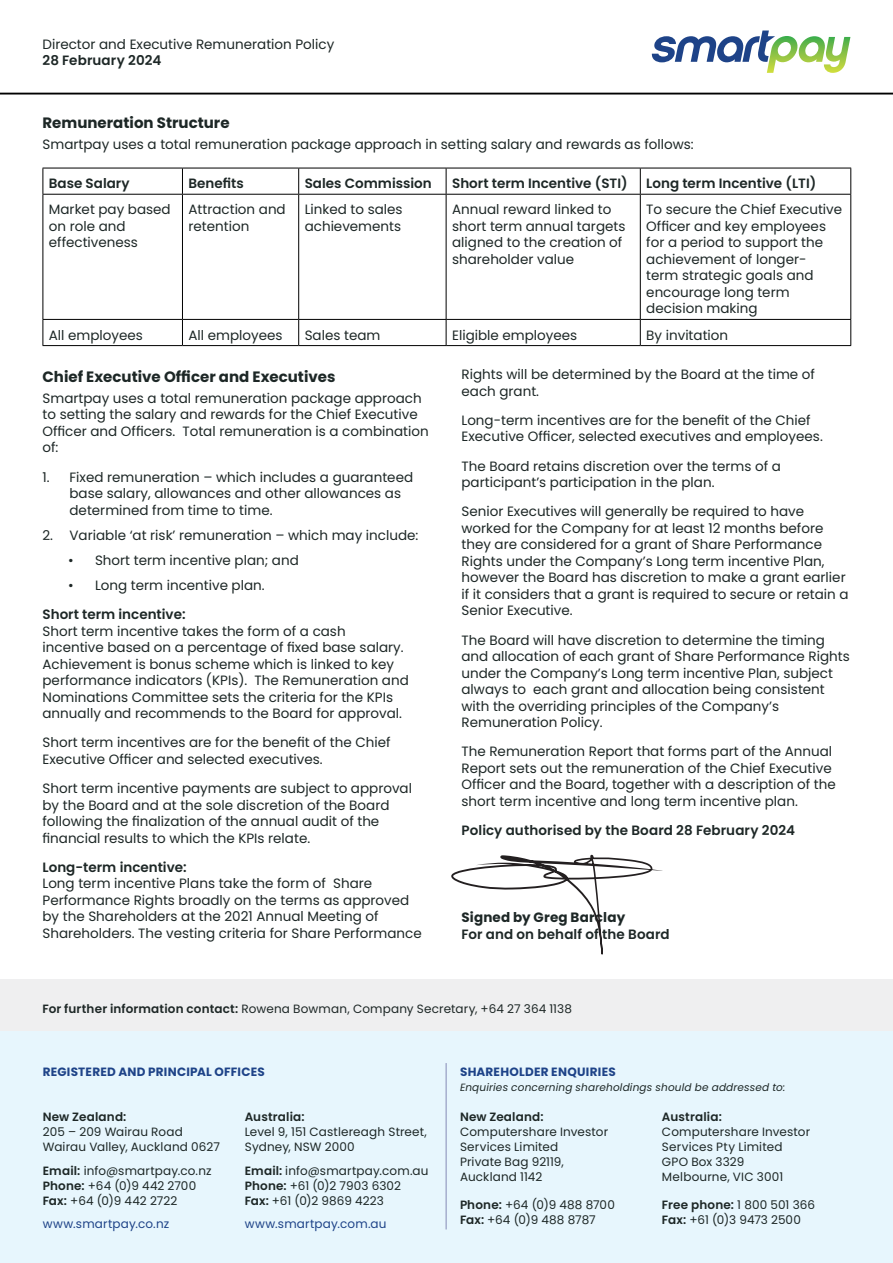
<style>
.page{position:relative;width:893px;height:1263px;background:#fff}
.page>*{position:absolute;margin:0;border:0;box-sizing:border-box;transform-origin:0 0}
.t1{font:700 15px "Poppins";color:#1d2726}
.t2{font:13.5px/16.5px "Poppins";color:#1d2726}
.t3{font:600 13.5px "Poppins";color:#1d2726}
.t4{font:700 13.5px "Poppins";letter-spacing:.01em;color:#1d2726}
.t5{font:12px/15px "Poppins";letter-spacing:.01em;color:#1d2726}
.t6{font:700 12px "Poppins";letter-spacing:.02em;color:#1e4388}
.t7{font:600 12px "Poppins";letter-spacing:.015em;color:#1d2726}
.t8{font:12px "Poppins";letter-spacing:.015em;color:#1e4388}
.t9{font:italic 10.5px "Poppins";letter-spacing:.015em;color:#1d2726}
.s1{font-weight:600}
</style>
<div class="page">
<svg style="left:652px;top:31px;width:198px;height:42px"></svg>
<hr style="left:43px;top:168px;width:139px;height:1px;background:#000">
<svg style="left:43px;top:168px;width:1px;height:26px"></svg>
<hr style="left:182px;top:168px;width:117px;height:1px;background:#000">
<svg style="left:182px;top:168px;width:1px;height:26px"></svg>
<hr style="left:299px;top:168px;width:147px;height:1px;background:#000">
<svg style="left:298px;top:168px;width:1px;height:26px"></svg>
<hr style="left:446px;top:168px;width:194px;height:1px;background:#000">
<svg style="left:446px;top:168px;width:1px;height:26px"></svg>
<hr style="left:640px;top:168px;width:211px;height:1px;background:#000">
<svg style="left:640px;top:168px;width:1px;height:26px"></svg>
<svg style="left:850px;top:168px;width:1px;height:26px"></svg>
<hr style="left:43px;top:194px;width:139px;height:1px;background:#000">
<hr style="left:43px;top:195px;width:1px;height:124px;background:#000">
<hr style="left:182px;top:194px;width:117px;height:1px;background:#000">
<hr style="left:182px;top:195px;width:1px;height:124px;background:#000">
<hr style="left:299px;top:194px;width:147px;height:1px;background:#000">
<hr style="left:298px;top:195px;width:1px;height:124px;background:#000">
<hr style="left:446px;top:194px;width:194px;height:1px;background:#000">
<hr style="left:446px;top:195px;width:1px;height:124px;background:#000">
<hr style="left:640px;top:194px;width:211px;height:1px;background:#000">
<hr style="left:640px;top:195px;width:1px;height:124px;background:#000">
<hr style="left:850px;top:195px;width:1px;height:124px;background:#000">
<hr style="left:43px;top:319px;width:139px;height:1px;background:#000">
<svg style="left:43px;top:320px;width:1px;height:25px"></svg>
<hr style="left:182px;top:319px;width:117px;height:1px;background:#000">
<svg style="left:182px;top:320px;width:1px;height:25px"></svg>
<hr style="left:299px;top:319px;width:147px;height:1px;background:#000">
<svg style="left:298px;top:320px;width:1px;height:25px"></svg>
<hr style="left:446px;top:319px;width:194px;height:1px;background:#000">
<svg style="left:446px;top:320px;width:1px;height:25px"></svg>
<hr style="left:640px;top:319px;width:211px;height:1px;background:#000">
<svg style="left:640px;top:320px;width:1px;height:25px"></svg>
<svg style="left:850px;top:320px;width:1px;height:25px"></svg>
<hr style="left:43px;top:345px;width:139px;height:1px;background:#000">
<hr style="left:182px;top:345px;width:117px;height:1px;background:#000">
<hr style="left:299px;top:345px;width:147px;height:1px;background:#000">
<hr style="left:446px;top:345px;width:194px;height:1px;background:#000">
<hr style="left:640px;top:345px;width:211px;height:1px;background:#000">
<hr style="left:0;top:93px;width:893px;height:1px;background:#000">
<div style="left:0;top:979px;width:893px;height:56px;background:#efeff0"></div>
<div style="left:0;top:1032px;width:893px;height:231px;background:#e7f6fd"></div>
<hr style="left:446px;top:1063px;width:1px;height:166px;background:#8589b5">
<svg style="left:451px;top:855px;width:211px;height:99px"></svg>
<p class="t2" style="left:43px;top:36px;width:293px">Director and Executive Remuneration Policy</p>
<p class="t3" style="left:43px;top:53px;width:120px">28 February 2024</p>
<p class="t1" style="left:43px;top:114px;width:189px">Remuneration Structure</p>
<p class="t2" style="left:43px;top:136px;width:653px">Smartpay uses a total remuneration package approach in setting salary and rewards as follows:</p>
<p class="t3" style="left:49px;top:176px;width:82px">Base Salary</p>
<p class="t3" style="left:188px;top:176px;width:57px">Benefits</p>
<p class="t3" style="left:305px;top:176px;width:129px">Sales Commission</p>
<p class="t3" style="left:452px;top:176px;width:177px">Short term Incentive (STI)</p>
<p class="t3" style="left:646px;top:176px;width:171px">Long term Incentive (LTI)</p>
<p class="t2" style="left:49px;top:201px;width:123px">Market pay based on role and effectiveness</p>
<p class="t2" style="left:188px;top:201px;width:99px">Attraction and retention</p>
<p class="t2" style="left:305px;top:201px;width:99px">Linked to sales achievements</p>
<p class="t2" style="left:452px;top:201px;width:175px">Annual reward linked to short term annual targets aligned to the creation of shareholder value</p>
<p class="t2" style="left:646px;top:201px;width:197px">To secure the Chief Executive<br>Officer and key employees for a period to support the achievement of longer-<br>term strategic goals and encourage long term decision making</p>
<p class="t2" style="left:49px;top:327px;width:96px">All employees</p>
<p class="t2" style="left:188px;top:327px;width:96px">All employees</p>
<p class="t2" style="left:305px;top:327px;width:77px">Sales team</p>
<p class="t2" style="left:452px;top:327px;width:127px">Eligible employees</p>
<p class="t2" style="left:646px;top:327px;width:83px">By invitation</p>
<p class="t1" style="left:43px;top:368px;width:294px">Chief Executive Officer and Executives</p>
<p class="t2" style="left:43px;top:390px;width:388px">Smartpay uses a total remuneration package approach to setting the salary and rewards for the Chief Executive Officer and Officers. Total remuneration is a combination of:</p>
<p class="t2" style="left:70px;top:469px;width:345px;text-indent:-27px">1. Fixed remuneration – which includes a guaranteed base salary, allowances and other allowances as determined from time to time.</p>
<p class="t2" style="left:43px;top:527px;width:377px">2. Variable ‘at risk’ remuneration – which may include:</p>
<p class="t2" style="left:68px;top:552px;width:232px">• Short term incentive plan; and</p>
<p class="t2" style="left:68px;top:577px;width:198px">• Long term incentive plan.</p>
<p class="t3" style="left:43px;top:606px;width:145px">Short term incentive:</p>
<p class="t2" style="left:43px;top:623px;width:368px">Short term incentive takes the form of a cash incentive based on a percentage of fixed base salary.<br>Achievement is bonus scheme which is linked to key performance indicators (KPIs). The Remuneration and Nominations Committee sets the criteria for the KPIs annually and recommends to the Board for approval.</p>
<p class="t2" style="left:43px;top:734px;width:350px">Short term incentives are for the benefit of the Chief<br>Executive Officer and selected executives.</p>
<p class="t2" style="left:43px;top:780px;width:371px">Short term incentive payments are subject to approval by the Board and at the sole discretion of the Board following the finalization of the annual audit of the financial results to which the KPIs relate.</p>
<p class="t3" style="left:43px;top:859px;width:146px">Long-term incentive:</p>
<p class="t2" style="left:43px;top:875px;width:381px">Long term incentive Plans take the form of Share Performance Rights broadly on the terms as approved by the Shareholders at the 2021 Annual Meeting of Shareholders. The vesting criteria for Share Performance</p>
<p class="t2" style="left:461px;top:366px;width:355px">Rights will be determined by the Board at the time of each grant.</p>
<p class="t2" style="left:461px;top:412px;width:363px">Long-term incentives are for the benefit of the Chief<br>Executive Officer, selected executives and employees.</p>
<p class="t2" style="left:461px;top:458px;width:321px">The Board retains discretion over the terms of a participant’s participation in the plan.</p>
<p class="t2" style="left:461px;top:503px;width:389px">Senior Executives will generally be required to have worked for the Company for at least 12 months before they are considered for a grant of Share Performance Rights under the Company’s Long term incentive Plan, however the Board has discretion to make a grant earlier if it considers that a grant is required to secure or retain a Senior Executive.</p>
<p class="t2" style="left:461px;top:632px;width:390px">The Board will have discretion to determine the timing and allocation of each grant of Share Performance Rights under the Company’s Long term incentive Plan, subject always to each grant and allocation being consistent with the overriding principles of the Company’s Remuneration Policy.</p>
<p class="t2" style="left:461px;top:743px;width:376px">The Remuneration Report that forms part of the Annual Report sets out the remuneration of the Chief Executive Officer and the Board, together with a description of the short term incentive and long term incentive plan.</p>
<p class="t3" style="left:461px;top:822px;width:335px">Policy authorised by the Board 28 February 2024</p>
<p class="t4" style="left:461px;top:910px;width:165px">Signed by Greg Barclay</p>
<p class="t3" style="left:461px;top:926px;width:210px">For and on behalf of the Board</p>
<p class="t5" style="left:43px;top:1002px;width:531px"><span class="s1">For further information contact:</span> Rowena Bowman, Company Secretary, +64 27 364 1138</p>
<p class="t6" style="left:43px;top:1064px;width:224px">REGISTERED AND PRINCIPAL OFFICES</p>
<p class="t7" style="left:43px;top:1110px;width:85px">New Zealand:</p>
<p class="t5" style="left:43px;top:1124px;width:179px">205 – 209 Wairau Road<br>Wairau Valley, Auckland 0627</p>
<p class="t5" style="left:43px;top:1163px;width:170px"><span class="s1">Email:</span> info@smartpay.co.nz<br><span class="s1">Phone:</span> +64 (0)9 442 2700<br><span class="s1">Fax:</span> +64 (0)9 442 2722</p>
<p class="t8" style="left:43px;top:1217px;width:128px">www.smartpay.co.nz</p>
<p class="t7" style="left:245px;top:1110px;width:61px">Australia:</p>
<p class="t5" style="left:245px;top:1124px;width:184px">Level 9, 151 Castlereagh Street,<br>Sydney, NSW 2000</p>
<p class="t5" style="left:245px;top:1163px;width:185px"><span class="s1">Email:</span> info@smartpay.com.au<br><span class="s1">Phone:</span> +61 (0)2 7903 6302<br><span class="s1">Fax:</span> +61 (0)2 9869 4223</p>
<p class="t8" style="left:245px;top:1217px;width:143px">www.smartpay.com.au</p>
<p class="t6" style="left:460px;top:1064px;width:157px">SHAREHOLDER ENQUIRIES</p>
<p class="t9" style="left:460px;top:1081px;width:327px">Enquiries concerning shareholdings should be addressed to:</p>
<p class="t7" style="left:460px;top:1110px;width:85px">New Zealand:</p>
<p class="t5" style="left:460px;top:1124px;width:150px">Computershare Investor<br>Services Limited<br>Private Bag 92119,<br>Auckland 1142</p>
<p class="t5" style="left:460px;top:1197px;width:156px"><span class="s1">Phone:</span> +64 (0)9 488 8700<br><span class="s1">Fax:</span> +64 (0)9 488 8787</p>
<p class="t7" style="left:662px;top:1110px;width:61px">Australia:</p>
<p class="t5" style="left:662px;top:1124px;width:150px">Computershare Investor<br>Services Pty Limited<br>GPO Box 3329<br>Melbourne, VIC 3001</p>
<p class="t5" style="left:662px;top:1197px;width:155px"><span class="s1">Free phone:</span> 1 800 501 366<br><span class="s1">Fax:</span> +61 (0)3 9473 2500</p>
</div>
